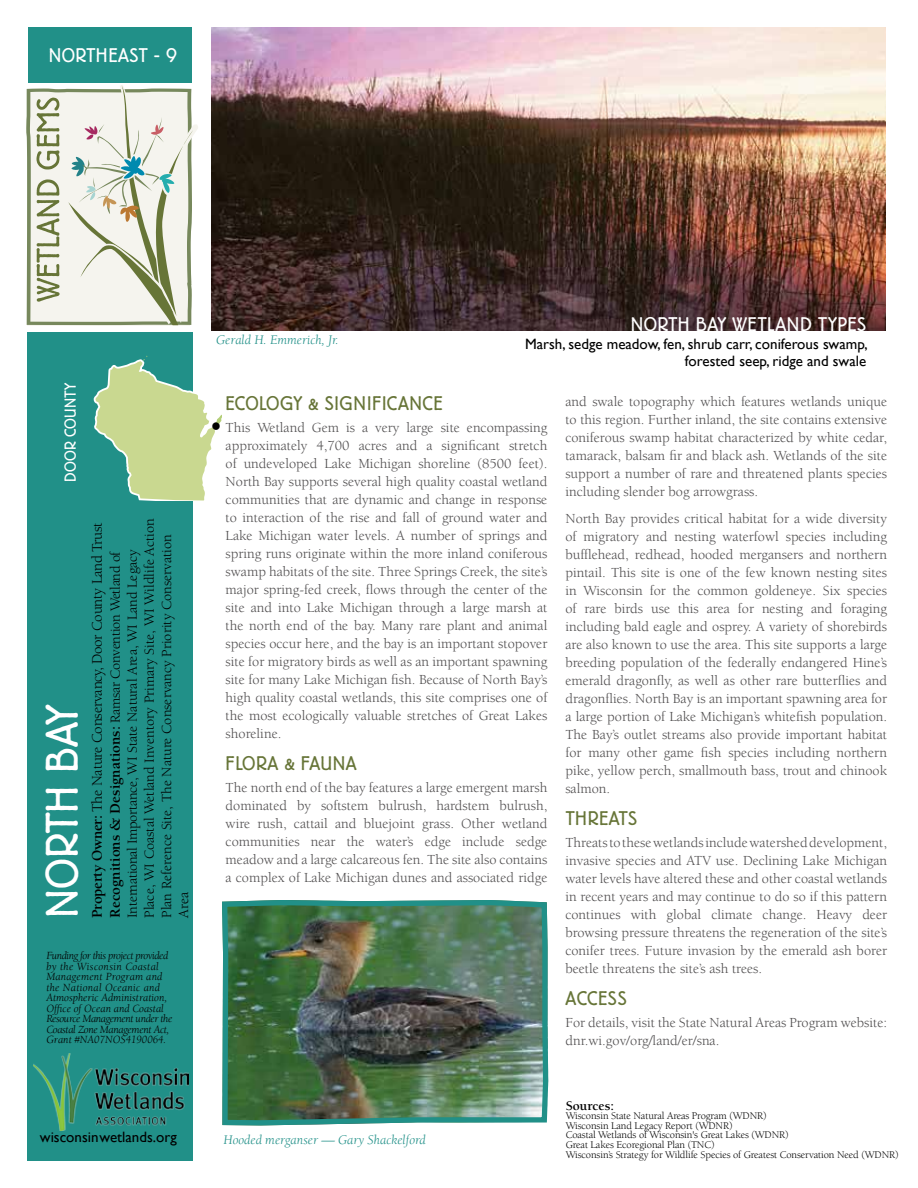
<style>
.page{position:relative;width:918px;height:1188px;background:#fff}
.page>*{position:absolute;margin:0;border:0;box-sizing:border-box;transform-origin:0 0}
.t1{font:300 45px "Berliner Grotesk";color:#fff}
.t2{font:30px "Times New Roman";color:#000}
.t3{font:300 19.5px "Berliner Grotesk";letter-spacing:.02em;color:#677538}
.t4{font:300 19.5px "Berliner Grotesk";letter-spacing:.02em;color:#fff}
.t5{font:300 15.75px "Berliner Grotesk";letter-spacing:.005em;color:#fff}
.t6{font:700 15px/18px "Berkeley Std";color:#000}
.t7{font:15px/17.2px "Gill Sans";color:#000;text-align:right}
.t8{font:14.25px/18px "Berkeley Std";color:#4e4c4d;text-align:justify}
.t9{font:14.25px/17.1px "Berkeley Std";color:#000}
.t10{font:italic 13.5px "Berkeley Std";color:#219088}
.t11{font:700 13.5px "Berkeley Std";color:#000}
.t12{font:italic 11.25px/10.5px "Berkeley Std";color:#000}
.t13{font:10.5px/9.6px "Berkeley Std";letter-spacing:-.01em;color:#000}
.s1{font-weight:400}
.s2{font-weight:400;font-size:14.25px}
</style>
<div class="page">
<div style="left:28px;top:27px;width:164px;height:56px;background:#219088"></div>
<div style="left:28px;top:332px;width:165px;height:829px;background:#219088"></div>
<img style="left:212px;top:27px;width:674px;height:304px">
<img style="left:222px;top:900px;width:327px;height:226px">
<svg style="left:26px;top:85px;width:172px;height:240px;background:#d9dcce"></svg>
<svg style="left:94px;top:356px;width:128px;height:145px"></svg>
<img style="left:33px;top:1054px;width:155px;height:77px">
<h3 class="t4" style="left:49px;top:44px;width:130px">NORTHEAST - 9</h3>
<p class="t5" style="left:61px;top:482px;width:100px;rotate:-90deg">DOOR COUNTY</p>
<h1 class="t1" style="left:37px;top:918px;width:215px;rotate:-90deg">NORTH BAY</h1>
<p class="t6" style="left:88px;top:918px;width:397px;rotate:-90deg">Property Owner: <span class="s1">The Nature Conservancy, Door County Land Trust<br></span>Recognitions &amp; Designations: <span class="s2">Ramsar Convention Wetland of</span></p>
<p class="t9" style="left:124px;top:918px;width:401px;rotate:-90deg">International Importance, WI State Natural Area, WI Land Legacy Place, WI Coastal Wetland Inventory Primary Site, WI Wildlife Action Plan Reference Site, The Nature Conservancy Priority Conservation Area</p>
<p class="t12" style="left:46px;top:951px;width:128px">Funding for this project provided by the Wisconsin Coastal<br>Management Program and the National Oceanic and<br>Atmospheric Administration,<br>Office of Ocean and Coastal<br>Resource Management under the<br>Coastal Zone Management Act,<br>Grant #NA07NOS4190064.</p>
<p class="t7" style="left:40px;top:1129px;width:138px">wisconsinwetlands.org</p>
<p class="t10" style="left:216px;top:333px;width:124px">Gerald H. Emmerich, Jr.</p>
<h3 class="t4" style="left:631px;top:313px;width:237px">NORTH BAY WETLAND TYPES</h3>
<p class="t7" style="left:525px;top:336px;width:344px">Marsh, sedge meadow, fen, shrub carr, coniferous swamp, forested seep, ridge and swale</p>
<h3 class="t3" style="left:226px;top:392px;width:218px">ECOLOGY &amp; SIGNIFICANCE</h3>
<p class="t8" style="left:226px;top:419px;width:323px">This Wetland Gem is a very large site encompassing approximately 4,700 acres and a significant stretch of undeveloped Lake Michigan shoreline (8500 feet).<br>North Bay supports several high quality coastal wetland communities that are dynamic and change in response to interaction of the rise and fall of ground water and Lake Michigan water levels. A number of springs and spring runs originate within the more inland coniferous swamp habitats of the site. Three Springs Creek, the site’s major spring-fed creek, flows through the center of the site and into Lake Michigan through a large marsh at the north end of the bay. Many rare plant and animal species occur here, and the bay is an important stopover site for migratory birds as well as an important spawning site for many Lake Michigan fish. Because of North Bay’s high quality coastal wetlands, this site comprises one of the most ecologically valuable stretches of Great Lakes shoreline.</p>
<h3 class="t3" style="left:226px;top:752px;width:133px">FLORA &amp; FAUNA</h3>
<p class="t8" style="left:226px;top:779px;width:323px">The north end of the bay features a large emergent marsh dominated by softstem bulrush, hardstem bulrush, wire rush, cattail and bluejoint grass. Other wetland communities near the water’s edge include sedge meadow and a large calcareous fen. The site also contains a complex of Lake Michigan dunes and associated ridge</p>
<h2 class="t2" style="left:211px;top:406px;width:12px">•</h2>
<p class="t8" style="left:565px;top:392px;width:323px">and swale topography which features wetlands unique to this region. Further inland, the site contains extensive coniferous swamp habitat characterized by white cedar, tamarack, balsam fir and black ash. Wetlands of the site support a number of rare and threatened plants species including slender bog arrowgrass.</p>
<p class="t8" style="left:565px;top:509px;width:323px">North Bay provides critical habitat for a wide diversity of migratory and nesting waterfowl species including bufflehead, redhead, hooded mergansers and northern pintail. This site is one of the few known nesting sites in Wisconsin for the common goldeneye. Six species of rare birds use this area for nesting and foraging including bald eagle and osprey. A variety of shorebirds are also known to use the area. This site supports a large breeding population of the federally endangered Hine’s emerald dragonfly, as well as other rare butterflies and dragonflies. North Bay is an important spawning area for a large portion of Lake Michigan’s whitefish population.<br>The Bay’s outlet streams also provide important habitat for many other game fish species including northern pike, yellow perch, smallmouth bass, trout and chinook salmon.</p>
<h3 class="t3" style="left:565px;top:807px;width:73px">THREATS</h3>
<p class="t8" style="left:565px;top:833px;width:323px">Threats to these wetlands include watershed development, invasive species and ATV use. Declining Lake Michigan water levels have altered these and other coastal wetlands in recent years and may continue to do so if this pattern continues with global climate change. Heavy deer browsing pressure threatens the regeneration of the site’s conifer trees. Future invasion by the emerald ash borer beetle threatens the site’s ash trees.</p>
<h3 class="t3" style="left:565px;top:987px;width:63px">ACCESS</h3>
<p class="t8" style="left:565px;top:1013px;width:323px">For details, visit the State Natural Areas Program website: dnr.wi.gov/org/land/er/sna.</p>
<p class="t10" style="left:224px;top:1132px;width:204px">Hooded merganser — Gary Shackelford</p>
<p class="t11" style="left:566px;top:1098px;width:50px">Sources:</p>
<p class="t13" style="left:566px;top:1111px;width:334px">Wisconsin State Natural Areas Program (WDNR)<br>Wisconsin Land Legacy Report (WDNR)<br>Coastal Wetlands of Wisconsin's Great Lakes (WDNR)<br>Great Lakes Ecoregional Plan (TNC)<br>Wisconsin’s Strategy for Wildlife Species of Greatest Conservation Need (WDNR)</p>
</div>
